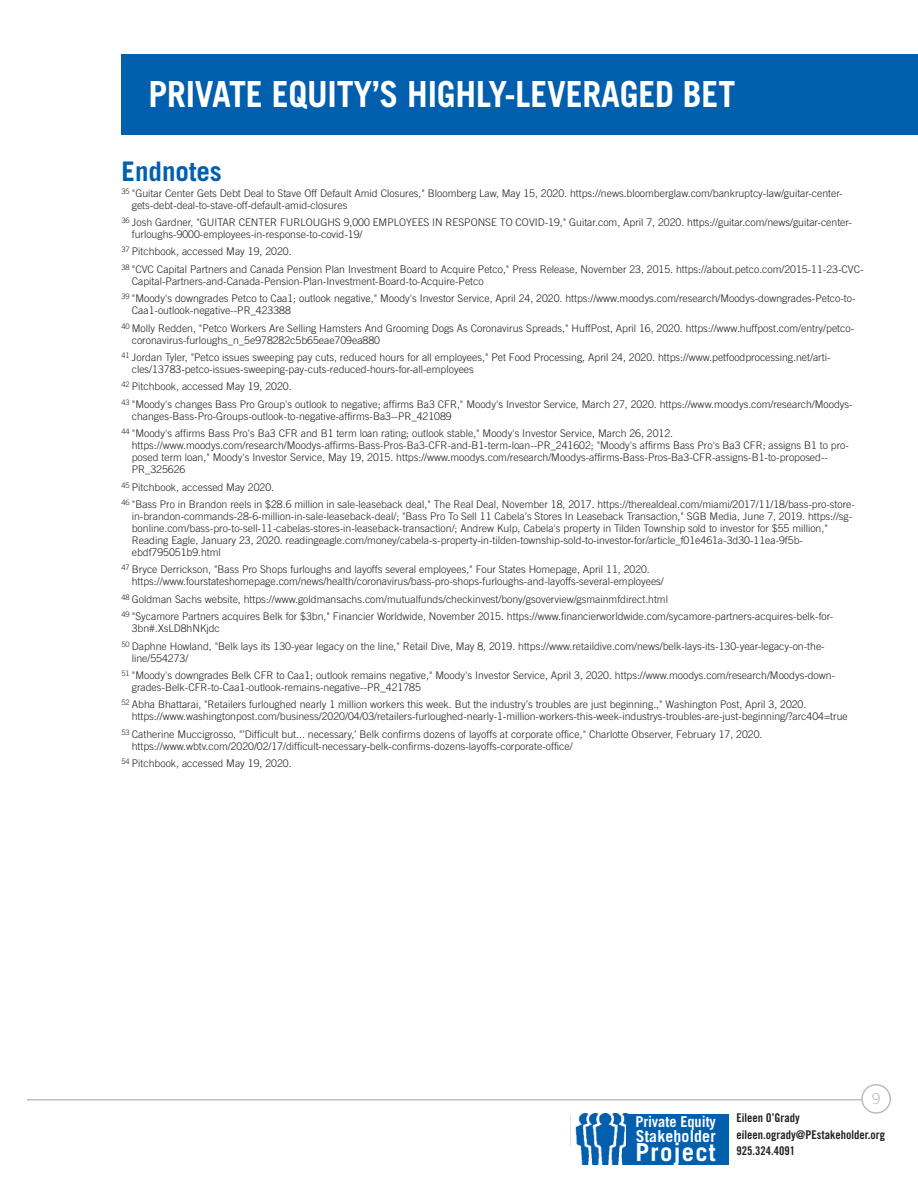
<style>
.page{position:relative;width:918px;height:1188px;background:#fff}
.page>*{position:absolute;margin:0;border:0;box-sizing:border-box;transform-origin:0 0}
.t1{font:700 36px "Trade Gothic";letter-spacing:-.005em;color:#fff;scale:.94 1}
.t2{font:700 27px "Trade Gothic";color:#015fae}
.t3{font:700 24.75px "Trade Gothic";letter-spacing:.05em;color:#fff}
.t4{font:700 16.5px "Trade Gothic";letter-spacing:.01em;color:#fff;scale:.96 1}
.t5{font:700 15px "Trade Gothic";letter-spacing:-.005em;color:#fff;scale:.96 1}
.t6{font:300 15px "Trade Gothic";color:#bcbdc0}
.t7{font:12px/16.5px "Trade Gothic Bold Cond Twenty";color:#231f20}
.t8{font:300 10.5px/17.4px "Trade Gothic";color:#231f20}
</style>
<div class="page">
<hr style="left:0;top:54px;width:1px;height:81px;background:#015da7">
<svg style="left:861px;top:1084px;width:30px;height:30px"></svg>
<hr style="left:27px;top:1099px;width:835px;height:1px;background:#bcbdc0">
<img style="left:575px;top:1114px;width:52px;height:50px">
<div style="left:627px;top:1114px;width:102px;height:50px;background:#015fae"></div>
<div style="left:122px;top:54px;width:796px;height:81px;background:#015fae"></div>
<h1 class="t1" style="left:148px;top:81px;width:626px">PRIVATE EQUITY’S HIGHLY-LEVERAGED BET</h1>
<h2 class="t2" style="left:122px;top:162px;width:102px">Endnotes</h2>
<p class="t8" style="left:132px;top:188px;width:712px;line-height:12px;text-indent:-10px"><sup>35</sup> "Guitar Center Gets Debt Deal to Stave Off Default Amid Closures," Bloomberg Law, May 15, 2020. https://news.bloomberglaw.com/bankruptcy-law/guitar-center&shy;gets-debt-deal-to-stave-off-default-amid-closures</p>
<p class="t8" style="left:132px;top:217px;width:722px;line-height:12px;text-indent:-10px"><sup>36</sup> Josh Gardner, "GUITAR CENTER FURLOUGHS 9,000 EMPLOYEES IN RESPONSE TO COVID-19," Guitar.com, April 7, 2020. https://guitar.com/news/guitar-center&shy;furloughs-9000-employees-in-response-to-covid-19/</p>
<p class="t8" style="left:122px;top:244px;width:744px"><sup>37</sup> Pitchbook, accessed May 19, 2020.<br><sup>38</sup> "CVC Capital Partners and Canada Pension Plan Investment Board to Acquire Petco," Press Release, November 23, 2015. https://about.petco.com/2015-11-23-CVC-</p>
<p class="t8" style="left:122px;top:273px;width:736px;text-indent:10px">Capital-Partners-and-Canada-Pension-Plan-Investment-Board-to-Acquire-Petco<br><sup>39</sup> "Moody's downgrades Petco to Caa1; outlook negative," Moody's Investor Service, April 24, 2020. https://www.moodys.com/research/Moodys-downgrades-Petco-to-</p>
<p class="t8" style="left:122px;top:303px;width:734px;text-indent:10px">Caa1-outlook-negative--PR_423388<br><sup>40</sup> Molly Redden, "Petco Workers Are Selling Hamsters And Grooming Dogs As Coronavirus Spreads," HuffPost, April 16, 2020. https://www.huffpost.com/entry/petco-</p>
<p class="t8" style="left:122px;top:332px;width:711px;text-indent:10px">coronavirus-furloughs_n_5e978282c5b65eae709ea880<br><sup>41</sup> Jordan Tyler, "Petco issues sweeping pay cuts, reduced hours for all employees," Pet Food Processing, April 24, 2020. https://www.petfoodprocessing.net/arti-</p>
<p class="t8" style="left:122px;top:361px;width:733px;text-indent:10px">cles/13783-petco-issues-sweeping-pay-cuts-reduced-hours-for-all-employees<br><sup>42</sup> Pitchbook, accessed May 19, 2020.<br><sup>43</sup> "Moody's changes Bass Pro Group's outlook to negative; affirms Ba3 CFR," Moody's Investor Service, March 27, 2020. https://www.moodys.com/research/Moodys-</p>
<p class="t8" style="left:122px;top:408px;width:553px;text-indent:10px">changes-Bass-Pro-Groups-outlook-to-negative-affirms-Ba3--PR_421089<br><sup>44</sup> "Moody's affirms Bass Pro's Ba3 CFR and B1 term loan rating; outlook stable," Moody's Investor Service, March 26, 2012.</p>
<p class="t8" style="left:132px;top:440px;width:719px;line-height:12px">https://www.moodys.com/research/Moodys-affirms-Bass-Pros-Ba3-CFR-and-B1-term-loan--PR_241602; "Moody's affirms Bass Pro's Ba3 CFR; assigns B1 to pro&shy;posed term loan," Moody's Investor Service, May 19, 2015. https://www.moodys.com/research/Moodys-affirms-Bass-Pros-Ba3-CFR-assigns-B1-to-proposed--<br>PR_325626</p>
<p class="t8" style="left:122px;top:479px;width:735px"><sup>45</sup> Pitchbook, accessed May 2020.<br><sup>46</sup> "Bass Pro in Brandon reels in $28.6 million in sale-leaseback deal," The Real Deal, November 18, 2017. https://therealdeal.com/miami/2017/11/18/bass-pro-store-</p>
<p class="t8" style="left:132px;top:511px;width:722px;line-height:12px">in-brandon-commands-28-6-million-in-sale-leaseback-deal/; "Bass Pro To Sell 11 Cabela’s Stores In Leaseback Transaction," SGB Media, June 7, 2019. https://sg&shy;bonline.com/bass-pro-to-sell-11-cabelas-stores-in-leaseback-transaction/; Andrew Kulp, Cabela's property in Tilden Township sold to investor for $55 million," Reading Eagle, January 23, 2020. readingeagle.com/money/cabela-s-property-in-tilden-township-sold-to-investor-for/article_f01e461a-3d30-11ea-9f5b&shy;ebdf795051b9.html</p>
<p class="t8" style="left:132px;top:565px;width:534px;line-height:12px;text-indent:-10px"><sup>47</sup> Bryce Derrickson, "Bass Pro Shops furloughs and layoffs several employees," Four States Homepage, April 11, 2020. https://www.fourstateshomepage.com/news/health/coronavirus/bass-pro-shops-furloughs-and-layoffs-several-employees/</p>
<p class="t8" style="left:122px;top:591px;width:713px"><sup>48</sup> Goldman Sachs website, https://www.goldmansachs.com/mutualfunds/checkinvest/bony/gsoverview/gsmainmfdirect.html<br><sup>49</sup> "Sycamore Partners acquires Belk for $3bn," Financier Worldwide, November 2015. https://www.financierworldwide.com/sycamore-partners-acquires-belk-for-</p>
<p class="t8" style="left:122px;top:621px;width:705px;text-indent:10px">3bn#.XsLD8hNKjdc<br><sup>50</sup> Daphne Howland, "Belk lays its 130-year legacy on the line," Retail Dive, May 8, 2019. https://www.retaildive.com/news/belk-lays-its-130-year-legacy-on-the-</p>
<p class="t8" style="left:122px;top:650px;width:715px;text-indent:10px">line/554273/<br><sup>51</sup> "Moody's downgrades Belk CFR to Caa1; outlook remains negative," Moody's Investor Service, April 3, 2020. https://www.moodys.com/research/Moodys-down-</p>
<p class="t8" style="left:122px;top:679px;width:686px;text-indent:10px">grades-Belk-CFR-to-Caa1-outlook-remains-negative--PR_421785<br><sup>52</sup> Abha Bhattarai, "Retailers furloughed nearly 1 million workers this week. But the industry’s troubles are just beginning.," Washington Post, April 3, 2020.</p>
<p class="t8" style="left:122px;top:709px;width:728px;text-indent:10px">https://www.washingtonpost.com/business/2020/04/03/retailers-furloughed-nearly-1-million-workers-this-week-industrys-troubles-are-just-beginning/?arc404=true<br><sup>53</sup> Catherine Muccigrosso, "’Difficult but... necessary,’ Belk confirms dozens of layoffs at corporate office," Charlotte Observer, February 17, 2020.</p>
<p class="t8" style="left:122px;top:738px;width:453px;text-indent:10px">https://www.wbtv.com/2020/02/17/difficult-necessary-belk-confirms-dozens-layoffs-corporate-office/<br><sup>54</sup> Pitchbook, accessed May 19, 2020.</p>
<h3 class="t5" style="left:635px;top:1116px;width:85px">Private Equity</h3>
<h3 class="t4" style="left:636px;top:1130px;width:85px">Stakeholder</h3>
<h3 class="t3" style="left:636px;top:1143px;width:82px">Project</h3>
<h3 class="t6" style="left:872px;top:1093px;width:10px">9</h3>
<p class="t7" style="left:737px;top:1111px;width:150px">Eileen O’Grady eileen.ogrady@PEstakeholder.org<br>925.324.4091</p>
</div>
